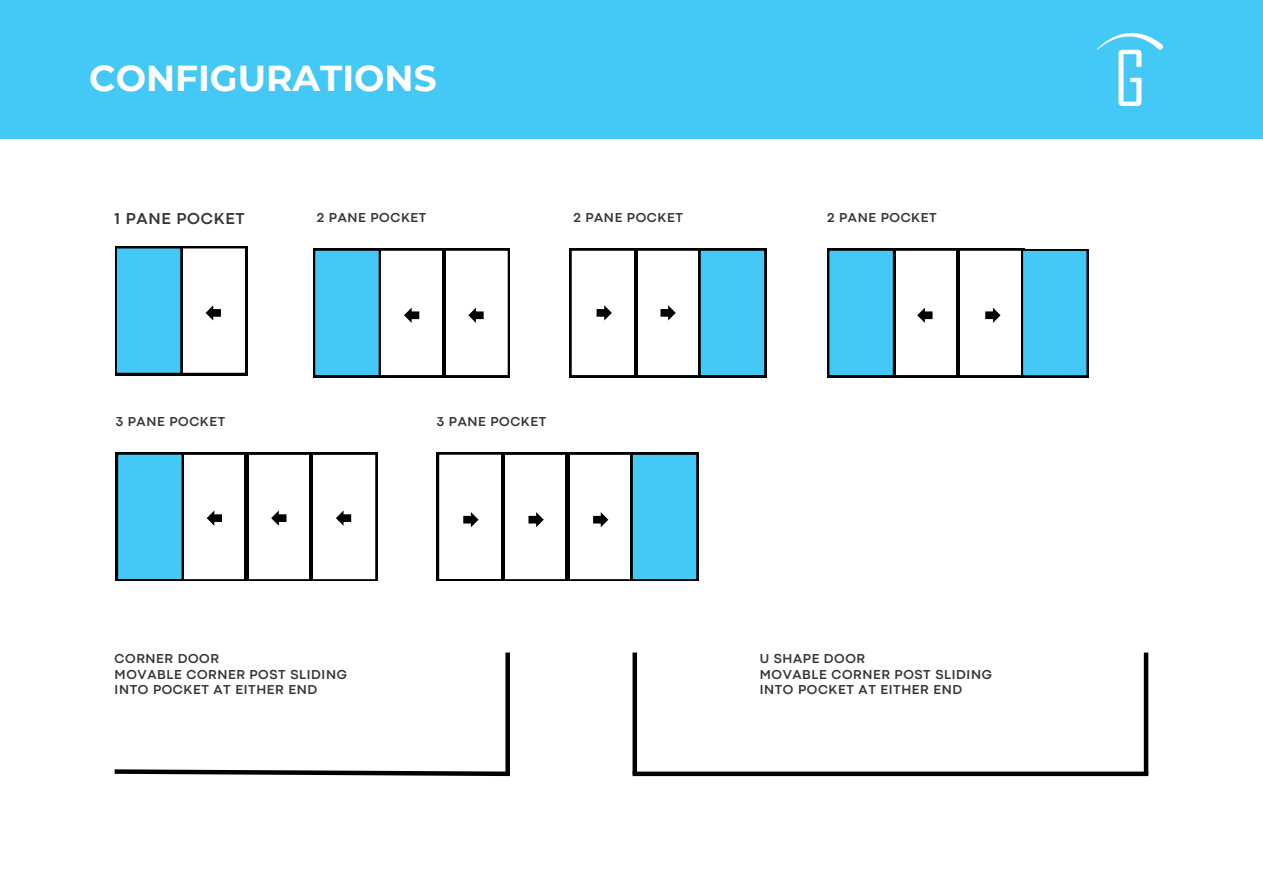
<style>
.page{position:relative;width:1263px;height:894px;background:#fff}
.page>*{position:absolute;margin:0;border:0;box-sizing:border-box;transform-origin:0 0}
.t1{font:700 36px "Montserrat";color:#fff}
.t2{font:700 16.5px "Codec Pro";letter-spacing:.045em;color:#333738}
.t3{font:700 13.5px/15.8px "Codec Pro";letter-spacing:.045em;color:#333738}
</style>
<div class="page">
<div style="left:0;top:0;width:1263px;height:138px;background:#44c8f5"></div>
<svg style="left:116px;top:452px;width:261px;height:128px"></svg>
<svg style="left:313px;top:249px;width:197px;height:128px"></svg>
<svg style="left:115px;top:246px;width:132px;height:129px"></svg>
<svg style="left:827px;top:249px;width:262px;height:128px"></svg>
<svg style="left:114px;top:769px;width:396px;height:8px"></svg>
<div style="left:505px;top:652px;width:5px;height:121px;background:#000"></div>
<svg style="left:632px;top:771px;width:516px;height:4px;background:#252525"></svg>
<hr style="left:1144px;top:652px;width:4px;height:121px;background:#000">
<div style="left:632px;top:652px;width:5px;height:121px;background:#000"></div>
<svg style="left:570px;top:249px;width:196px;height:128px"></svg>
<svg style="left:437px;top:452px;width:261px;height:128px"></svg>
<img style="left:1097px;top:33px;width:66px;height:72px">
<h1 class="t1" style="left:89px;top:56px;width:349px">CONFIGURATIONS</h1>
<p class="t2" style="left:115px;top:213px;width:132px">1 PANE POCKET</p>
<h2 class="t3" style="left:317px;top:211px;width:111px">2 PANE POCKET</h2>
<p class="t3" style="left:827px;top:211px;width:111px">2 PANE POCKET</p>
<p class="t3" style="left:573px;top:211px;width:111px">2 PANE POCKET</p>
<p class="t3" style="left:116px;top:415px;width:111px">3 PANE POCKET</p>
<p class="t3" style="left:115px;top:651px;width:106px">CORNER DOOR</p>
<p class="t3" style="left:115px;top:667px;width:234px">MOVABLE CORNER POST SLIDING<br>INTO POCKET AT EITHER END</p>
<p class="t3" style="left:437px;top:415px;width:111px">3 PANE POCKET</p>
<p class="t3" style="left:760px;top:651px;width:107px">U SHAPE DOOR</p>
<p class="t3" style="left:760px;top:667px;width:234px">MOVABLE CORNER POST SLIDING<br>INTO POCKET AT EITHER END</p>
</div>
